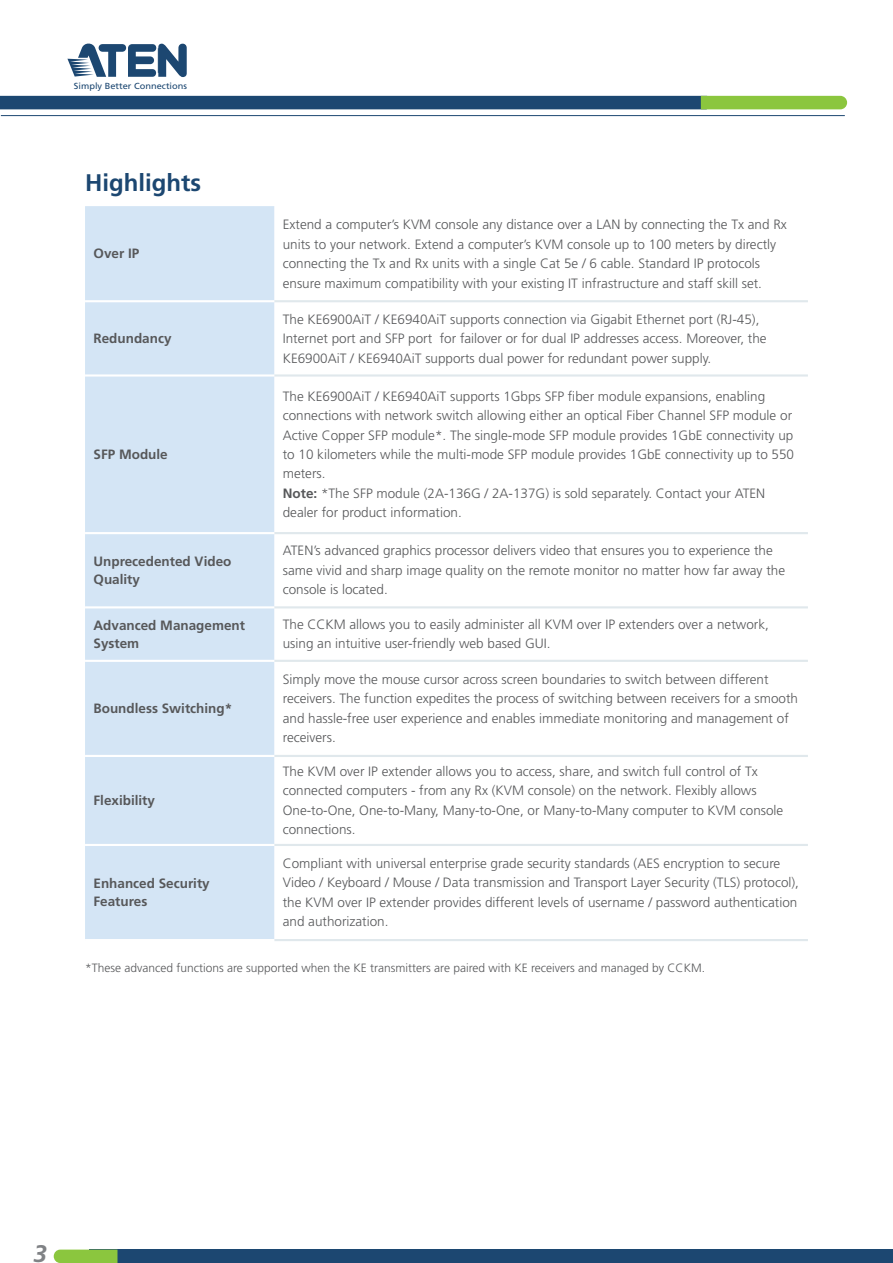
<style>
.page{position:relative;width:893px;height:1263px;background:#fff}
.page>*{position:absolute;margin:0;border:0;box-sizing:border-box;transform-origin:0 0}
.t1{font:700 24px "Frutiger";color:#1c4771}
.t2{font:italic 700 24px "Frutiger";color:#808285}
.t3{font:300 13.5px/19.5px "Frutiger";color:#57585a}
.t4{font:700 13.5px/18px "Frutiger";color:#57585a}
.t5{font:300 12px "Frutiger";color:#57585a}
.t6{font:8.85px "Frutiger";color:#1c4771;scale:1.05 1}
.s1{font-weight:700}
</style>
<div class="page">
<div style="left:90px;top:1249px;width:803px;height:14px;background:#1c4771"></div>
<svg style="left:54px;top:1249px;width:63px;height:14px"></svg>
<hr style="left:1px;top:115px;width:844px;height:1px;background:#1c4771">
<div style="left:0;top:96px;width:707px;height:13px;background:#1c4771"></div>
<svg style="left:67px;top:43px;width:120px;height:34px"></svg>
<div style="left:701px;top:96px;width:146px;height:13px;background:#8bc63e"></div>
<div style="left:85px;top:206px;width:189px;height:733px;background:#d4e5f5"></div>
<hr style="left:274px;top:300px;width:534px;height:2px;background:#e0e8ec">
<hr style="left:274px;top:374px;width:534px;height:3px;background:#e0e8ec">
<hr style="left:274px;top:532px;width:534px;height:2px;background:#e0e8ec">
<hr style="left:274px;top:606px;width:534px;height:2px;background:#e0e8ec">
<hr style="left:274px;top:660px;width:534px;height:2px;background:#e0e8ec">
<hr style="left:274px;top:755px;width:534px;height:2px;background:#e0e8ec">
<hr style="left:274px;top:844px;width:534px;height:2px;background:#e0e8ec">
<hr style="left:274px;top:939px;width:534px;height:2px;background:#e0e8ec">
<hr style="left:85px;top:300px;width:189px;height:2px;background:#fff">
<hr style="left:85px;top:374px;width:189px;height:3px;background:#fff">
<hr style="left:85px;top:532px;width:189px;height:2px;background:#fff">
<hr style="left:85px;top:606px;width:189px;height:2px;background:#fff">
<hr style="left:85px;top:660px;width:189px;height:2px;background:#fff">
<hr style="left:85px;top:755px;width:189px;height:2px;background:#fff">
<hr style="left:85px;top:844px;width:189px;height:2px;background:#fff">
<p class="t6" style="left:74px;top:81px;width:109px">Simply Better Connections</p>
<h1 class="t1" style="left:85px;top:168px;width:117px">Highlights</h1>
<p class="t4" style="left:94px;top:245px;width:47px">Over IP</p>
<p class="t4" style="left:94px;top:329px;width:80px">Redundancy</p>
<p class="t4" style="left:94px;top:445px;width:76px">SFP Module</p>
<p class="t3" style="left:283px;top:215px;width:506px">Extend a computer’s KVM console any distance over a LAN by connecting the Tx and Rx units to your network. Extend a computer’s KVM console up to 100 meters by directly connecting the Tx and Rx units with a single Cat 5e / 6 cable. Standard IP protocols ensure maximum compatibility with your existing IT infrastructure and staff skill set.</p>
<p class="t3" style="left:283px;top:309px;width:485px">The KE6900AiT / KE6940AiT supports connection via Gigabit Ethernet port (RJ-45),<br>Internet port and SFP port for failover or for dual IP addresses access. Moreover, the<br>KE6900AiT / KE6940AiT supports dual power for redundant power supply.</p>
<p class="t3" style="left:283px;top:386px;width:513px">The KE6900AiT / KE6940AiT supports 1Gbps SFP fiber module expansions, enabling connections with network switch allowing either an optical Fiber Channel SFP module or Active Copper SFP module*. The single-mode SFP module provides 1GbE connectivity up to 10 kilometers while the multi-mode SFP module provides 1GbE connectivity up to 550 meters.<br><span class="s1">Note:</span> *The SFP module (2A-136G / 2A-137G) is sold separately. Contact your ATEN dealer for product information.</p>
<p class="t4" style="left:94px;top:552px;width:139px">Unprecedented Video<br>Quality</p>
<p class="t3" style="left:283px;top:541px;width:504px">ATEN’s advanced graphics processor delivers video that ensures you to experience the same vivid and sharp image quality on the remote monitor no matter how far away the console is located.</p>
<p class="t4" style="left:94px;top:616px;width:153px">Advanced Management<br>System</p>
<p class="t3" style="left:283px;top:614px;width:488px">The CCKM allows you to easily administer all KVM over IP extenders over a network, using an intuitive user-friendly web based GUI.</p>
<p class="t4" style="left:94px;top:699px;width:140px">Boundless Switching*</p>
<p class="t4" style="left:94px;top:791px;width:63px">Flexibility</p>
<p class="t3" style="left:283px;top:669px;width:517px">Simply move the mouse cursor across screen boundaries to switch between different receivers. The function expedites the process of switching between receivers for a smooth and hassle-free user experience and enables immediate monitoring and management of receivers.</p>
<p class="t3" style="left:283px;top:761px;width:502px">The KVM over IP extender allows you to access, share, and switch full control of Tx connected computers - from any Rx (KVM console) on the network. Flexibly allows One-to-One, One-to-Many, Many-to-One, or Many-to-Many computer to KVM console connections.</p>
<p class="t3" style="left:283px;top:853px;width:518px">Compliant with universal enterprise grade security standards (AES encryption to secure Video / Keyboard / Mouse / Data transmission and Transport Layer Security (TLS) protocol), the KVM over IP extender provides different levels of username / password authentication and authorization.</p>
<p class="t5" style="left:85px;top:961px;width:621px">*These advanced functions are supported when the KE transmitters are paired with KE receivers and managed by CCKM.</p>
<p class="t4" style="left:94px;top:874px;width:118px">Enhanced Security<br>Features</p>
<h1 class="t2" style="left:34px;top:1240px;width:15px">3</h1>
</div>
